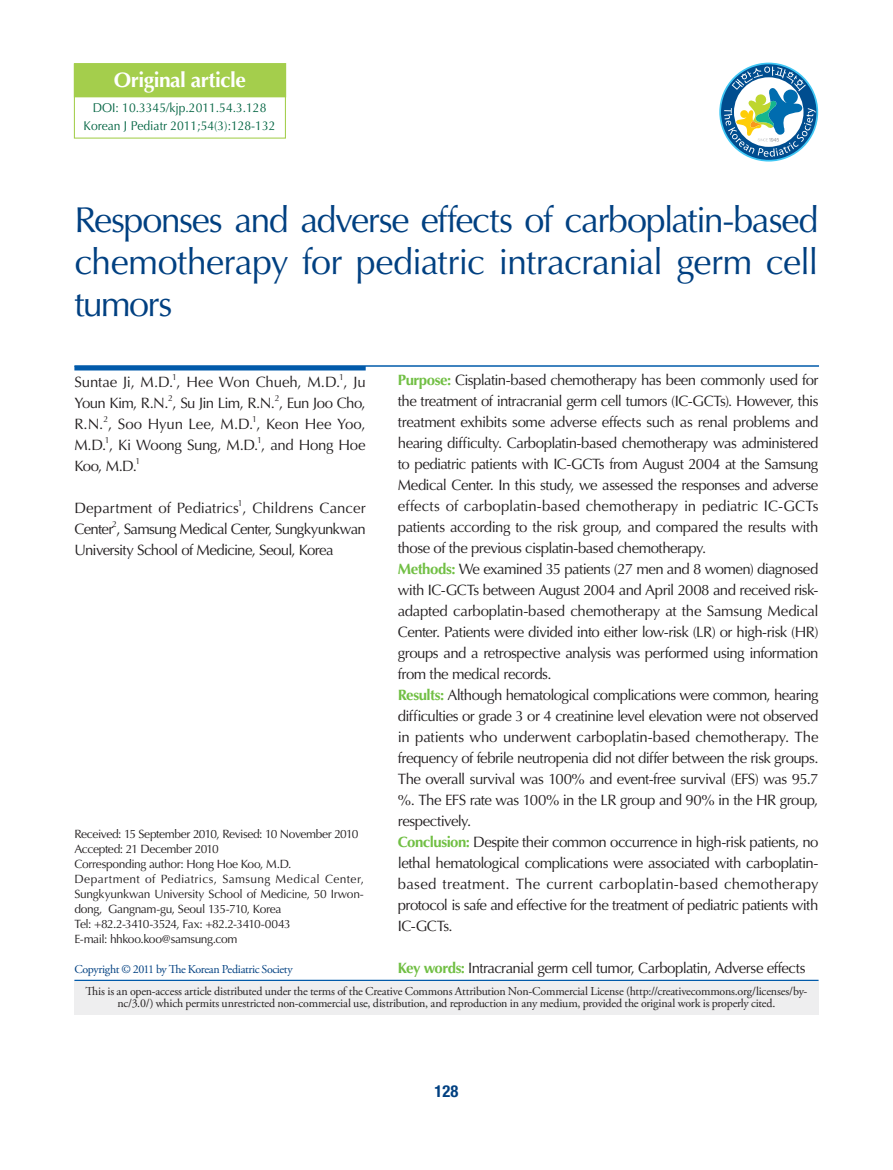
<style>
.page{position:relative;width:893px;height:1170px;background:#fff}
.page>*{position:absolute;margin:0;border:0;box-sizing:border-box;transform-origin:0 0}
.t1{font:36px/42px "Optima LT Std";letter-spacing:-.025em;color:#014081;text-align:justify}
.t2{font:700 21px "Optima LT Std";letter-spacing:-.025em;color:#fff}
.t3{font:700 condensed 16.5px "Helvetica Neue";color:#014081}
.t4{font:15px/21px "Optima LT Std";letter-spacing:-.035em;color:#231f20}
.t5{font:15px "Optima LT Std";letter-spacing:-.005em;color:#231f20}
.t6{font:15px "Optima LT Std";letter-spacing:.005em;color:#231f20}
.t7{font:12.75px/18px "Optima LT Std";color:#026442;text-align:center;scale:.95 1}
.t8{font:12px/15px "Optima LT Std";letter-spacing:-.03em;color:#231f20}
.t9{font:12px/12px "Adobe Garamond Pro";letter-spacing:-.015em;color:#231f20;text-align:center}
.t10{font:12px "Adobe Garamond Pro";letter-spacing:-.03em;color:#014081}
.t11{font:8.7px "Optima LT Std";color:#231f20}
.s1{font-weight:700;color:#71bf44}
</style>
<div class="page">
<div style="left:74px;top:97px;width:211px;height:40px;border:2px solid #fff"></div>
<div style="left:75px;top:64px;width:210px;height:33px;background:#a4ce4c"></div>
<div style="left:74px;top:63px;width:212px;height:34px;border:2px solid #a4ce4c"></div>
<div style="left:74px;top:64px;width:212px;height:75px;border:1px solid #a4ce4c"></div>
<svg style="left:719px;top:63px;width:99px;height:98px"></svg>
<hr style="left:74px;top:366px;width:292px;height:4px;background:#015aaa">
<hr style="left:74px;top:365px;width:745px;height:2px;background:#015aaa">
<hr style="left:74px;top:979px;width:745px;height:2px;background:#015aaa">
<div style="left:74px;top:981px;width:745px;height:33px;background:#eeeeef"></div>
<h2 class="t2" style="left:114px;top:68px;width:134px">Original article</h2>
<p class="t7" style="left:84px;top:99px;width:203px">DOI: 10.3345/kjp.2011.54.3.128<br>Korean J Pediatr 2011;54(3):128-132</p>
<h1 class="t1" style="left:74px;top:199px;width:746px">Responses and adverse effects of carboplatin-based chemotherapy for pediatric intracranial germ cell tumors</h1>
<p class="t4" style="left:398px;top:369px;width:422px"><span class="s1">Purpose:</span> Cisplatin-based chemotherapy has been commonly used for the treatment of intracranial germ cell tumors (IC-GCTs). However, this treatment exhibits some adverse effects such as renal problems and hearing difficulty. Carboplatin-based chemotherapy was administered to pediatric patients with IC-GCTs from August 2004 at the Samsung Medical Center. In this study, we assessed the responses and adverse effects of carboplatin-based chemotherapy in pediatric IC-GCTs patients according to the risk group, and compared the results with those of the previous cisplatin-based chemotherapy.<br><span class="s1">Methods:</span> We examined 35 patients (27 men and 8 women) diagnosed with IC-GCTs between August 2004 and April 2008 and received risk&shy;adapted carboplatin-based chemotherapy at the Samsung Medical Center. Patients were divided into either low-risk (LR) or high-risk (HR) groups and a retrospective analysis was performed using information from the medical records.<br><span class="s1">Results:</span> Although hematological complications were common, hearing difficulties or grade 3 or 4 creatinine level elevation were not observed in patients who underwent carboplatin-based chemotherapy. The frequency of febrile neutropenia did not differ between the risk groups.<br>The overall survival was 100% and event-free survival (EFS) was 95.7 %. The EFS rate was 100% in the LR group and 90% in the HR group, respectively.<br><span class="s1">Conclusion:</span> Despite their common occurrence in high-risk patients, no lethal hematological complications were associated with carboplatin&shy;based treatment. The current carboplatin-based chemotherapy protocol is safe and effective for the treatment of pediatric patients with IC-GCTs.</p>
<p class="t4" style="left:398px;top:957px;width:409px"><span class="s1">Key words:</span> Intracranial germ cell tumor, Carboplatin, Adverse effects</p>
<p class="t11" style="left:172px;top:372px;width:6px">1</p>
<p class="t11" style="left:339px;top:372px;width:6px">1</p>
<p class="t4" style="left:74px;top:393px;width:293px">Youn Kim, R.N. , Su Jin Lim, R.N. , Eun Joo Cho,</p>
<p class="t5" style="left:74px;top:373px;width:293px">Suntae Ji, M.D. , Hee Won Chueh, M.D. , Ju</p>
<p class="t11" style="left:168px;top:393px;width:6px">2</p>
<p class="t11" style="left:275px;top:393px;width:6px">2</p>
<p class="t5" style="left:74px;top:415px;width:293px">R.N. , Soo Hyun Lee, M.D. , Keon Hee Yoo,</p>
<p class="t11" style="left:103px;top:414px;width:6px">2</p>
<p class="t11" style="left:252px;top:414px;width:6px">1</p>
<p class="t4" style="left:74px;top:435px;width:293px">M.D. , Ki Woong Sung, M.D. , and Hong Hoe</p>
<p class="t11" style="left:105px;top:435px;width:6px">1</p>
<p class="t11" style="left:257px;top:435px;width:6px">1</p>
<p class="t4" style="left:74px;top:456px;width:64px">Koo, M.D.</p>
<p class="t11" style="left:135px;top:456px;width:6px">1</p>
<p class="t6" style="left:74px;top:499px;width:293px">Department of Pediatrics , Childrens Cancer</p>
<p class="t11" style="left:238px;top:498px;width:6px">1</p>
<p class="t4" style="left:74px;top:519px;width:293px">Center , Samsung Medical Center, Sungkyunkwan</p>
<p class="t11" style="left:112px;top:519px;width:6px">2</p>
<p class="t4" style="left:74px;top:540px;width:261px">University School of Medicine, Seoul, Korea</p>
<p class="t8" style="left:74px;top:826px;width:291px">Received: 15 September 2010, Revised: 10 November 2010<br>Accepted: 21 December 2010<br>Corresponding author: Hong Hoe Koo, M.D.<br>Department of Pediatrics, Samsung Medical Center, Sungkyunkwan University School of Medicine, 50 Irwon&shy;dong, Gangnam-gu, Seoul 135-710, Korea<br>Tel: +82.2-3410-3524, Fax: +82.2-3410-0043<br>E-mail: hhkoo.koo@samsung.com</p>
<p class="t10" style="left:74px;top:962px;width:220px">Copyright © 2011 by The Korean Pediatric Society</p>
<p class="t9" style="left:86px;top:985px;width:723px">This is an open-access article distributed under the terms of the Creative Commons Attribution Non-Commercial License (http://creativecommons.org/licenses/by&shy;nc/3.0/) which permits unrestricted non-commercial use, distribution, and reproduction in any medium, provided the original work is properly cited.</p>
<p class="t3" style="left:435px;top:1081px;width:25px">128</p>
</div>
